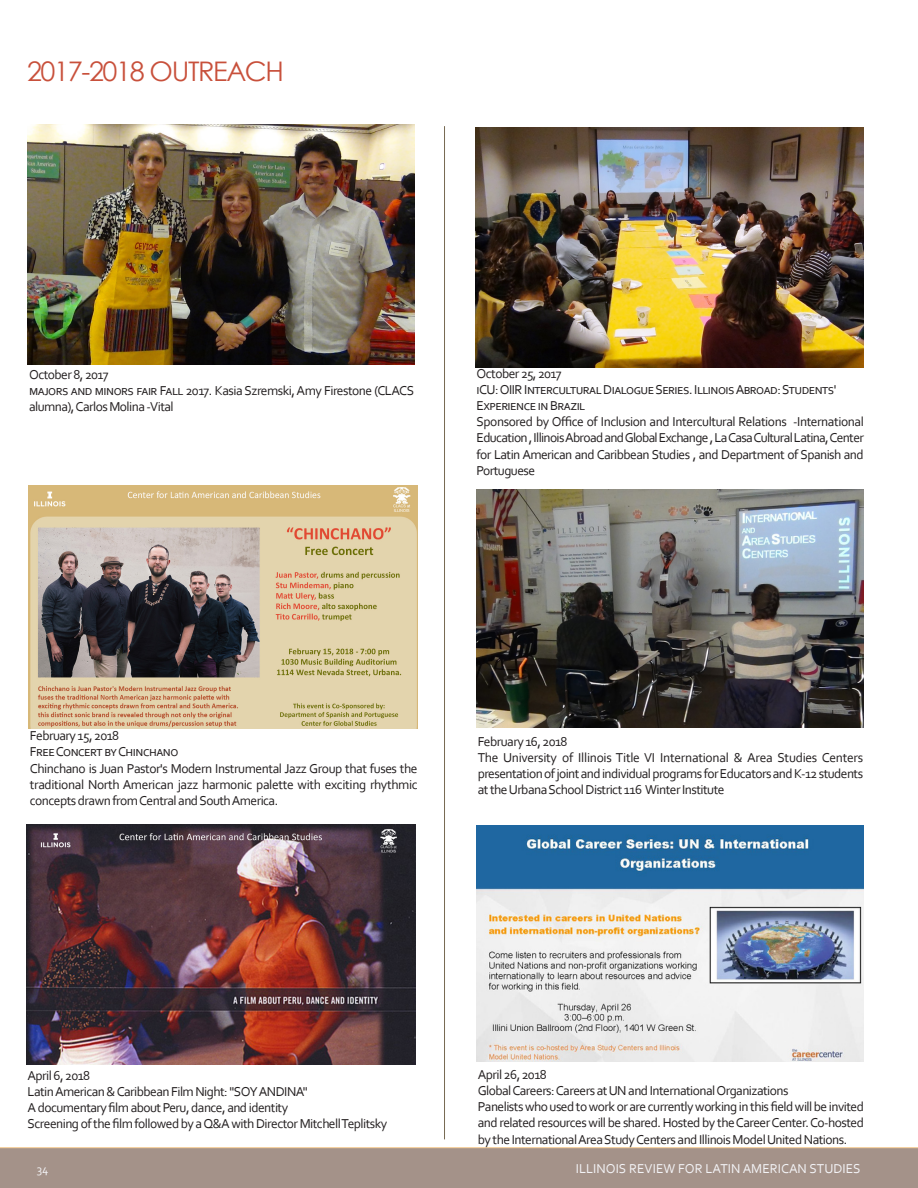
<style>
.page{position:relative;width:918px;height:1188px;background:#fff}
.page>*{position:absolute;margin:0;border:0;box-sizing:border-box;transform-origin:0 0}
.t1{font:27px "Century Gothic";letter-spacing:-.05em;color:#c8503b}
.t2{font:13.5px/16.2px "Corbel";letter-spacing:-.04em;color:#231f20}
.t3{font:13.5px "Corbel";color:#f3f3f6}
.t4{font:12px "Corbel";color:#f3f3f6}
</style>
<div class="page">
<div style="left:0;top:1148px;width:918px;height:40px;background:#a49289"></div>
<img style="left:26px;top:824px;width:389px;height:240px">
<hr style="left:444px;top:126px;width:1px;height:1013px;background:#766952">
<img style="left:475px;top:127px;width:388px;height:240px">
<img style="left:27px;top:124px;width:387px;height:240px">
<img style="left:477px;top:490px;width:386px;height:237px">
<img style="left:477px;top:826px;width:386px;height:235px">
<img style="left:29px;top:485px;width:389px;height:244px">
<h1 class="t1" style="left:27px;top:52px;width:259px">2017-2018 OUTREACH</h1>
<p class="t2" style="left:29px;top:366px;width:387px">October 8, 2017<br>majors and minors fair Fall 2017. Kasia Szremski, Amy Firestone (CLACS alumna), Carlos Molina -Vital</p>
<p class="t2" style="left:477px;top:365px;width:389px">October 25, 2017<br>iCU: OIIR Intercultural Dialogue Series. Illinois Abroad: Students' Experience in Brazil<br>Sponsored by Office of Inclusion and Intercultural Relations -International Education , Illinois Abroad and Global Exchange , La Casa Cultural Latina, Center for Latin American and Caribbean Studies , and Department of Spanish and Portuguese</p>
<p class="t2" style="left:30px;top:727px;width:389px">February 15, 2018<br>Free Concert by Chinchano<br>Chinchano is Juan Pastor's Modern Instrumental Jazz Group that fuses the traditional North American jazz harmonic palette with exciting rhythmic concepts drawn from Central and South America.</p>
<p class="t2" style="left:478px;top:733px;width:387px">February 16, 2018<br>The University of Illinois Title VI International &amp; Area Studies Centers presentation of joint and individual programs for Educators and K-12 students at the Urbana School District 116 Winter Institute</p>
<p class="t2" style="left:28px;top:1067px;width:361px">April 6, 2018<br>Latin American &amp; Caribbean Film Night: "SOY ANDINA"<br>A documentary film about Peru, dance, and identity<br>Screening of the film followed by a Q&amp;A with Director Mitchell Teplitsky</p>
<p class="t2" style="left:478px;top:1066px;width:388px">April 26, 2018<br>Global Careers: Careers at UN and International Organizations<br>Panelists who used to work or are currently working in this field will be invited and related resources will be shared. Hosted by the Career Center. Co-hosted by the International Area Study Centers and Illinois Model United Nations.</p>
<p class="t4" style="left:37px;top:1161px;width:13px">34</p>
<p class="t3" style="left:576px;top:1160px;width:286px">ILLINOIS REVIEW FOR LATIN AMERICAN STUDIES</p>
</div>
